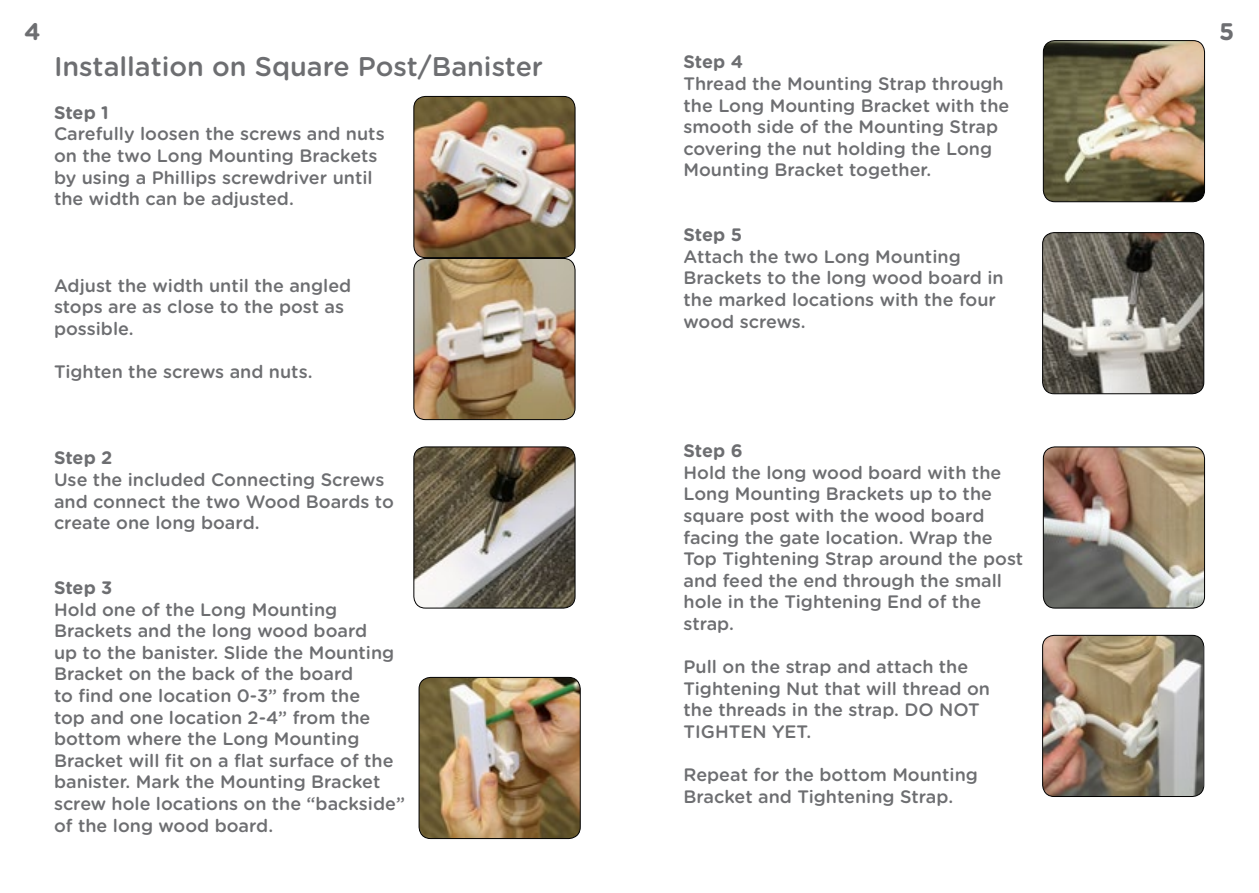
<style>
.page{position:relative;width:1259px;height:893px;background:#fff}
.page>*{position:absolute;margin:0;border:0;box-sizing:border-box;transform-origin:0 0}
.t1{font:500 27px "Gotham Rounded";color:#6d6e71}
.t2{font:700 24px "Gotham Rounded";color:#6d6e71}
.t3{font:500 18px/21.6px "Gotham Rounded";color:#6d6e71}
.t4{font:700 18px "Gotham Rounded";letter-spacing:-.005em;color:#6d6e71}
</style>
<div class="page">
<img style="left:414px;top:96px;width:161px;height:324px">
<div style="left:413px;top:258px;width:162px;height:162px;border:1px solid #000;border-radius:12px"></div>
<img style="left:1043px;top:41px;width:161px;height:161px">
<div style="left:1043px;top:40px;width:162px;height:162px;border:1px solid #000;border-radius:12px"></div>
<img style="left:1042px;top:233px;width:161px;height:161px">
<div style="left:1042px;top:232px;width:162px;height:162px;border:1px solid #000;border-radius:12px"></div>
<img style="left:414px;top:447px;width:161px;height:161px">
<div style="left:413px;top:446px;width:162px;height:162px;border:1px solid #000;border-radius:12px"></div>
<div style="left:413px;top:96px;width:162px;height:162px;border:1px solid #000;border-radius:12px"></div>
<img style="left:1043px;top:448px;width:161px;height:160px">
<div style="left:1043px;top:446px;width:162px;height:162px;border:1px solid #000;border-radius:12px"></div>
<img style="left:420px;top:677px;width:160px;height:161px">
<div style="left:418px;top:677px;width:162px;height:162px;border:1px solid #000;border-radius:12px"></div>
<img style="left:1042px;top:635px;width:161px;height:161px">
<div style="left:1042px;top:635px;width:162px;height:162px;border:1px solid #000;border-radius:12px"></div>
<h2 class="t2" style="left:24px;top:14px;width:18px">4</h2>
<h2 class="t2" style="left:1219px;top:14px;width:17px">5</h2>
<h1 class="t1" style="left:54px;top:47px;width:490px">Installation on Square Post/Banister</h1>
<p class="t4" style="left:54px;top:99px;width:56px">Step 1</p>
<p class="t3" style="left:54px;top:122px;width:332px">Carefully loosen the screws and nuts on the two Long Mounting Brackets by using a Phillips screwdriver until the width can be adjusted.</p>
<p class="t4" style="left:683px;top:49px;width:61px">Step 4</p>
<p class="t3" style="left:683px;top:72px;width:327px">Thread the Mounting Strap through the Long Mounting Bracket with the smooth side of the Mounting Strap covering the nut holding the Long<br>Mounting Bracket together.</p>
<p class="t3" style="left:54px;top:274px;width:299px">Adjust the width until the angled stops are as close to the post as possible.</p>
<p class="t3" style="left:54px;top:360px;width:260px">Tighten the screws and nuts.</p>
<p class="t4" style="left:54px;top:445px;width:60px">Step 2</p>
<p class="t3" style="left:54px;top:468px;width:341px">Use the included Connecting Screws and connect the two Wood Boards to create one long board.</p>
<p class="t4" style="left:54px;top:574px;width:60px">Step 3</p>
<p class="t3" style="left:54px;top:598px;width:352px">Hold one of the Long Mounting<br>Brackets and the long wood board<br>up to the banister. Slide the Mounting<br>Bracket on the back of the board<br>to find one location 0-3” from the<br>top and one location 2-4” from the bottom where the Long Mounting<br>Bracket will fit on a flat surface of the banister. Mark the Mounting Bracket screw hole locations on the “backside” of the long wood board.</p>
<p class="t4" style="left:683px;top:222px;width:60px">Step 5</p>
<p class="t3" style="left:683px;top:245px;width:322px">Attach the two Long Mounting<br>Brackets to the long wood board in the marked locations with the four wood screws.</p>
<p class="t4" style="left:683px;top:438px;width:61px">Step 6</p>
<p class="t3" style="left:683px;top:461px;width:341px">Hold the long wood board with the<br>Long Mounting Brackets up to the square post with the wood board facing the gate location. Wrap the<br>Top Tightening Strap around the post and feed the end through the small hole in the Tightening End of the strap.</p>
<p class="t3" style="left:683px;top:655px;width:308px">Pull on the strap and attach the<br>Tightening Nut that will thread on the threads in the strap. DO NOT<br>TIGHTEN YET.</p>
<p class="t3" style="left:683px;top:763px;width:296px">Repeat for the bottom Mounting<br>Bracket and Tightening Strap.</p>
</div>
